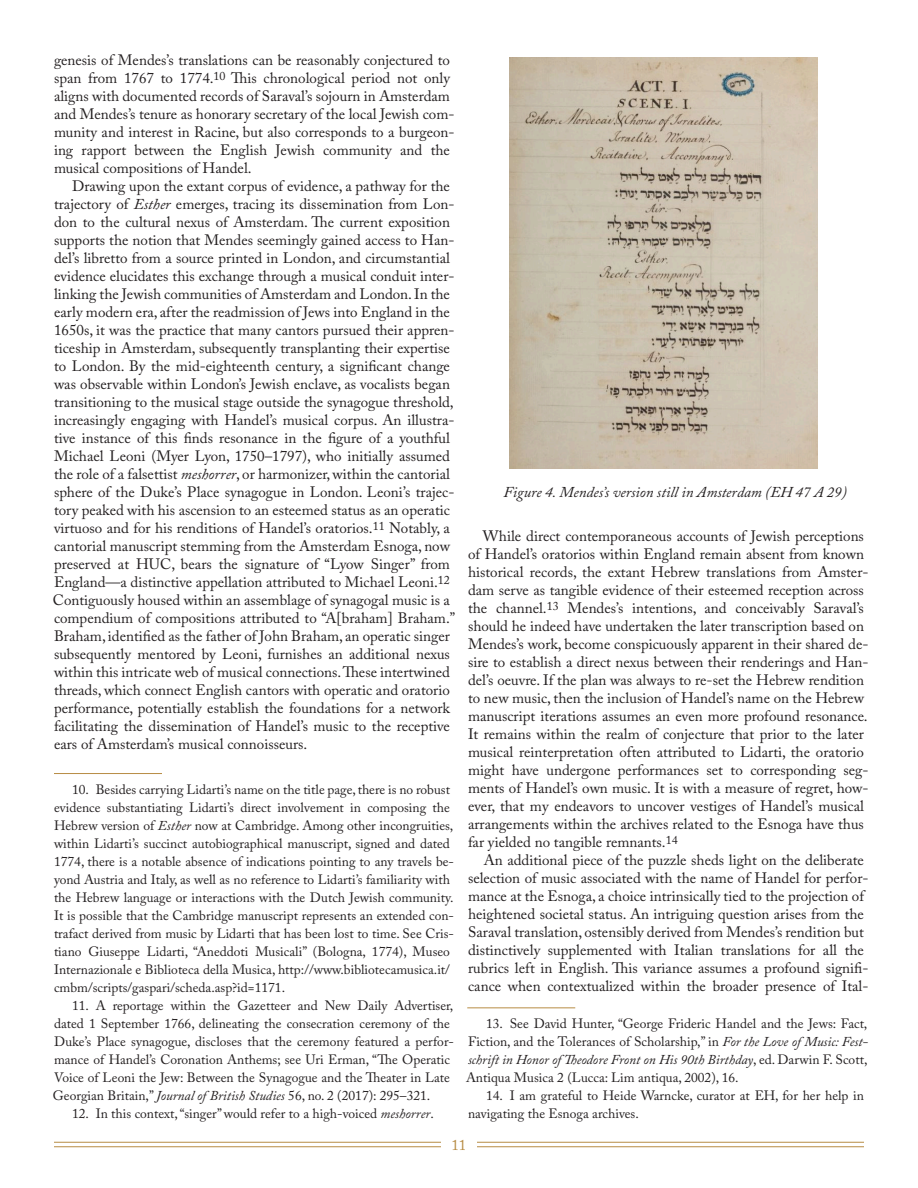
<style>
.page{position:relative;width:918px;height:1188px;background:#fff}
.page>*{position:absolute;margin:0;border:0;box-sizing:border-box;transform-origin:0 0}
.t1{font:15px/18px "Adobe Caslon Pro";color:#231f20}
.t2{font:italic 15px "Adobe Caslon Pro";color:#231f20}
.t3{font:15px "Adobe Caslon Pro";color:#b78c44}
.t4{font:13.5px/18px "Adobe Caslon Pro";color:#231f20}
.s1{font-style:italic}
</style>
<div class="page">
<hr style="left:54px;top:1146px;width:387px;height:1px;background:#b78c44">
<hr style="left:54px;top:1142px;width:387px;height:1px;background:#b78c44">
<hr style="left:477px;top:1146px;width:387px;height:1px;background:#b78c44">
<hr style="left:477px;top:1142px;width:387px;height:1px;background:#b78c44">
<img style="left:510px;top:58px;width:308px;height:411px">
<hr style="left:467px;top:1007px;width:108px;height:1px;background:#b78c44">
<hr style="left:54px;top:773px;width:108px;height:1px;background:#b78c44">
<p class="t1" style="left:54px;top:52px;width:402px">genesis of Mendes’s translations can be reasonably conjectured to span from 1767 to 1774.<sup>10</sup> This chronological period not only aligns with documented records of Saraval’s sojourn in Amsterdam and Mendes’s tenure as honorary secretary of the local Jewish com&shy;munity and interest in Racine, but also corresponds to a burgeon&shy;ing rapport between the English Jewish community and the musical compositions of Handel.</p>
<p class="t1" style="left:53px;top:178px;width:404px;text-indent:19px">Drawing upon the extant corpus of evidence, a pathway for the trajectory of <span class="s1">Esther</span> emerges, tracing its dissemination from Lon&shy;don to the cultural nexus of Amsterdam. The current exposition supports the notion that Mendes seemingly gained access to Han&shy;del’s libretto from a source printed in London, and circumstantial evidence elucidates this exchange through a musical conduit inter&shy;linking the Jewish communities of Amsterdam and London. In the early modern era, after the readmission of Jews into England in the 1650s, it was the practice that many cantors pursued their appren&shy;ticeship in Amsterdam, subsequently transplanting their expertise to London. By the mid-eighteenth century, a significant change was observable within London’s Jewish enclave, as vocalists began transitioning to the musical stage outside the synagogue threshold, increasingly engaging with Handel’s musical corpus. An illustra&shy;tive instance of this finds resonance in the figure of a youthful Michael Leoni (Myer Lyon, 1750–1797), who initially assumed the role of a falsettist <span class="s1">meshorrer</span>, or harmonizer, within the cantorial sphere of the Duke’s Place synagogue in London. Leoni’s trajec&shy;tory peaked with his ascension to an esteemed status as an operatic virtuoso and for his renditions of Handel’s oratorios.<sup>11</sup> Notably, a cantorial manuscript stemming from the Amsterdam Esnoga, now preserved at HUC, bears the signature of “Lyow Singer” from England—a distinctive appellation attributed to Michael Leoni.<sup>12<br></sup>Contiguously housed within an assemblage of synagogal music is a compendium of compositions attributed to “A[braham] Braham.” Braham, identified as the father of John Braham, an operatic singer subsequently mentored by Leoni, furnishes an additional nexus within this intricate web of musical connections. These intertwined threads, which connect English cantors with operatic and oratorio performance, potentially establish the foundations for a network facilitating the dissemination of Handel’s music to the receptive ears of Amsterdam’s musical connoisseurs.</p>
<p class="t4" style="left:54px;top:782px;width:402px;text-indent:18px">10. Besides carrying Lidarti’s name on the title page, there is no robust evidence substantiating Lidarti’s direct involvement in composing the Hebrew version of <span class="s1">Esther</span> now at Cambridge. Among other incongruities, within Lidarti’s succinct autobiographical manuscript, signed and dated 1774, there is a notable absence of indications pointing to any travels be&shy;yond Austria and Italy, as well as no reference to Lidarti’s familiarity with the Hebrew language or interactions with the Dutch Jewish community.<br>It is possible that the Cambridge manuscript represents an extended con&shy;trafact derived from music by Lidarti that has been lost to time. See Cris&shy;tiano Giuseppe Lidarti, “Aneddoti Musicali” (Bologna, 1774), Museo Internazionale e Biblioteca della Musica, http://www.bibliotecamusica.it/ cmbm/scripts/gaspari/scheda.asp?id=1171.</p>
<p class="t4" style="left:53px;top:998px;width:403px;text-indent:19px">11. A reportage within the Gazetteer and New Daily Advertiser, dated 1 September 1766, delineating the consecration ceremony of the Duke’s Place synagogue, discloses that the ceremony featured a perfor&shy;mance of Handel’s Coronation Anthems; see Uri Erman, “The Operatic Voice of Leoni the Jew: Between the Synagogue and the Theater in Late Georgian Britain,” <span class="s1">Journal of British Studies</span> 56, no. 2 (2017): 295–321.</p>
<p class="t4" style="left:72px;top:1106px;width:363px">12. In this context, “singer” would refer to a high-voiced <span class="s1">meshorrer</span>.</p>
<p class="t2" style="left:504px;top:486px;width:345px">Figure 4. Mendes’s version still in Amsterdam (EH 47 A 29)</p>
<p class="t1" style="left:468px;top:528px;width:402px;text-indent:15px">While direct contemporaneous accounts of Jewish perceptions of Handel’s oratorios within England remain absent from known historical records, the extant Hebrew translations from Amster&shy;dam serve as tangible evidence of their esteemed reception across the channel.<sup>13</sup> Mendes’s intentions, and conceivably Saraval’s should he indeed have undertaken the later transcription based on Mendes’s work, become conspicuously apparent in their shared de&shy;sire to establish a direct nexus between their renderings and Han&shy;del’s oeuvre. If the plan was always to re-set the Hebrew rendition to new music, then the inclusion of Handel’s name on the Hebrew manuscript iterations assumes an even more profound resonance.<br>It remains within the realm of conjecture that prior to the later musical reinterpretation often attributed to Lidarti, the oratorio might have undergone performances set to corresponding seg&shy;ments of Handel’s own music. It is with a measure of regret, how&shy;ever, that my endeavors to uncover vestiges of Handel’s musical arrangements within the archives related to the Esnoga have thus far yielded no tangible remnants.<sup>14</sup></p>
<p class="t1" style="left:468px;top:852px;width:402px;text-indent:16px">An additional piece of the puzzle sheds light on the deliberate selection of music associated with the name of Handel for perfor&shy;mance at the Esnoga, a choice intrinsically tied to the projection of heightened societal status. An intriguing question arises from the Saraval translation, ostensibly derived from Mendes’s rendition but distinctively supplemented with Italian translations for all the rubrics left in English. This variance assumes a profound signifi&shy;cance when contextualized within the broader presence of Ital-</p>
<p class="t4" style="left:466px;top:1016px;width:404px;text-align:justify;text-indent:20px">13. See David Hunter, “George Frideric Handel and the Jews: Fact, Fiction, and the Tolerances of Scholarship,” in <span class="s1">For the Love of Music: Fest&shy;schrift in Honor of Theodore Front on His 90th Birthday</span>, ed. Darwin F. Scott, Antiqua Musica 2 (Lucca: Lim antiqua, 2002), 16.</p>
<p class="t4" style="left:468px;top:1088px;width:398px;text-indent:18px">14. I am grateful to Heide Warncke, curator at EH, for her help in navigating the Esnoga archives.</p>
<p class="t3" style="left:451px;top:1139px;width:16px">11</p>
</div>
